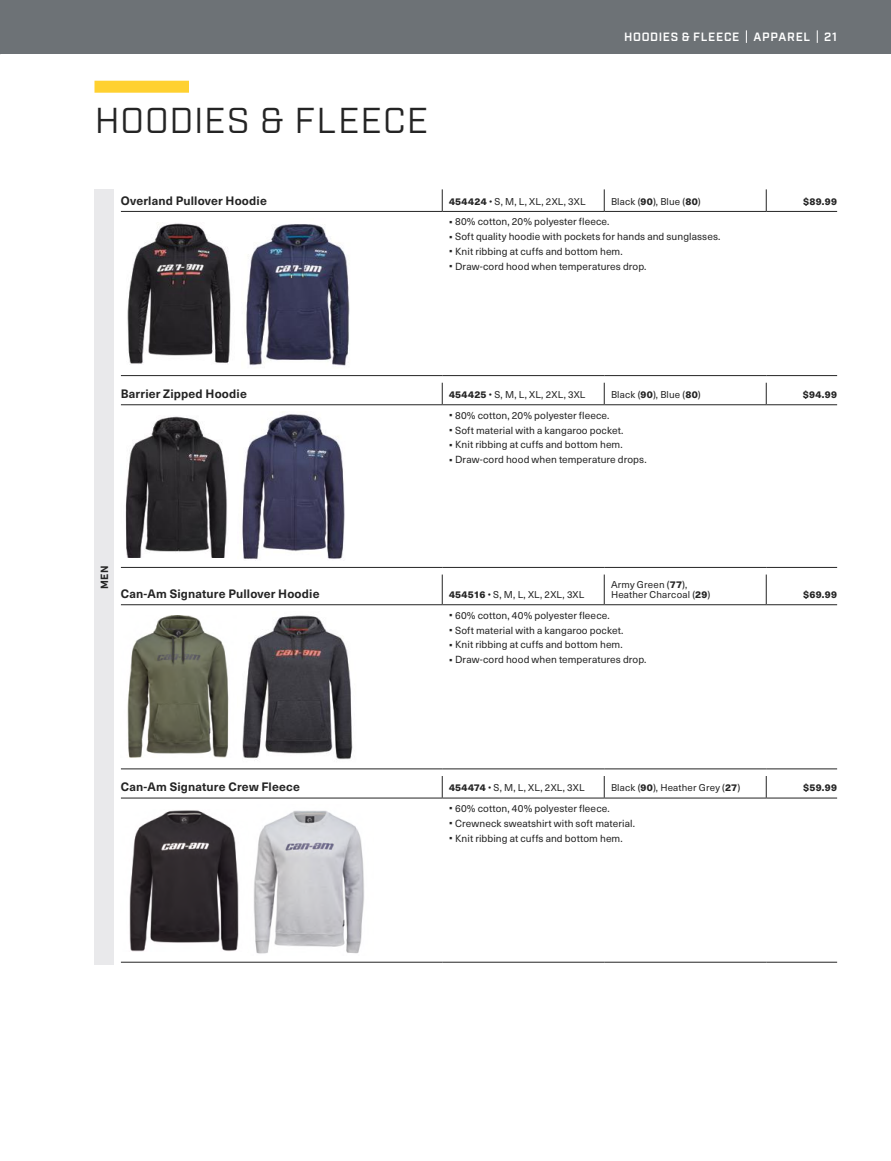
<style>
.page{position:relative;width:891px;height:1161px;background:#fff}
.page>*{position:absolute;margin:0;border:0;box-sizing:border-box;transform-origin:0 0}
.t1{font:36px "Industry";letter-spacing:.03em;color:#242424}
.t2{font:700 12px "Neue Haas Unica W1 G";letter-spacing:.01em;color:#242424}
.t3{font:600 12px "Industry";letter-spacing:.055em;color:#fff}
.t4{font:700 10.5px "Industry";color:#242424}
.t5{font:10.2px/14.9px "Neue Haas Unica W1 G";letter-spacing:.005em;color:#242424}
.t6{font:9.75px/9.8px "Neue Haas Unica W1 G";letter-spacing:.015em;color:#242424}
.t7{font:800 9.75px "Neue Haas Unica W1 G";letter-spacing:.015em;color:#242424}
.s1{font-weight:800}
.s2{font-weight:800;font-size:12.75px}
</style>
<div class="page">
<div style="left:94px;top:81px;width:95px;height:12px;background:#ffd130"></div>
<div style="left:94px;top:189px;width:20px;height:776px;background:#e9e9eb"></div>
<svg style="left:604px;top:189px;width:1px;height:22px"></svg>
<hr style="left:442px;top:211px;width:162px;height:1px;background:#242424">
<hr style="left:604px;top:211px;width:162px;height:1px;background:#242424">
<svg style="left:442px;top:189px;width:1px;height:22px"></svg>
<hr style="left:121px;top:211px;width:321px;height:1px;background:#242424">
<svg style="left:766px;top:189px;width:1px;height:22px"></svg>
<hr style="left:766px;top:211px;width:71px;height:1px;background:#242424">
<hr style="left:121px;top:375px;width:321px;height:1px;background:#242424">
<hr style="left:442px;top:375px;width:162px;height:1px;background:#242424">
<hr style="left:604px;top:375px;width:162px;height:1px;background:#242424">
<hr style="left:766px;top:375px;width:71px;height:1px;background:#242424">
<img style="left:246px;top:224px;width:104px;height:142px">
<img style="left:127px;top:223px;width:104px;height:141px">
<svg style="left:604px;top:383px;width:1px;height:21px"></svg>
<hr style="left:442px;top:404px;width:162px;height:1px;background:#242424">
<hr style="left:604px;top:404px;width:162px;height:1px;background:#242424">
<svg style="left:442px;top:383px;width:1px;height:21px"></svg>
<hr style="left:121px;top:404px;width:321px;height:1px;background:#242424">
<svg style="left:766px;top:383px;width:1px;height:21px"></svg>
<hr style="left:766px;top:404px;width:71px;height:1px;background:#242424">
<hr style="left:121px;top:567px;width:321px;height:1px;background:#242424">
<hr style="left:442px;top:567px;width:162px;height:1px;background:#242424">
<hr style="left:604px;top:567px;width:162px;height:1px;background:#242424">
<hr style="left:766px;top:567px;width:71px;height:1px;background:#242424">
<img style="left:242px;top:412px;width:103px;height:147px">
<img style="left:125px;top:416px;width:102px;height:141px">
<svg style="left:604px;top:575px;width:1px;height:29px"></svg>
<hr style="left:442px;top:604px;width:162px;height:1px;background:#242424">
<hr style="left:604px;top:604px;width:162px;height:1px;background:#242424">
<svg style="left:442px;top:575px;width:1px;height:29px"></svg>
<hr style="left:121px;top:604px;width:321px;height:1px;background:#242424">
<svg style="left:766px;top:575px;width:1px;height:29px"></svg>
<hr style="left:766px;top:604px;width:71px;height:1px;background:#242424">
<hr style="left:121px;top:769px;width:321px;height:1px;background:#242424">
<hr style="left:442px;top:769px;width:162px;height:1px;background:#242424">
<hr style="left:604px;top:769px;width:162px;height:1px;background:#242424">
<hr style="left:766px;top:769px;width:71px;height:1px;background:#242424">
<img style="left:242px;top:615px;width:111px;height:145px">
<img style="left:127px;top:616px;width:102px;height:142px">
<svg style="left:604px;top:776px;width:1px;height:22px"></svg>
<hr style="left:442px;top:798px;width:162px;height:1px;background:#242424">
<hr style="left:604px;top:798px;width:162px;height:1px;background:#242424">
<svg style="left:442px;top:776px;width:1px;height:22px"></svg>
<hr style="left:121px;top:798px;width:321px;height:1px;background:#242424">
<svg style="left:766px;top:776px;width:1px;height:22px"></svg>
<hr style="left:766px;top:798px;width:71px;height:1px;background:#242424">
<hr style="left:121px;top:962px;width:321px;height:1px;background:#242424">
<hr style="left:442px;top:962px;width:162px;height:1px;background:#242424">
<hr style="left:604px;top:962px;width:162px;height:1px;background:#242424">
<hr style="left:766px;top:962px;width:71px;height:1px;background:#242424">
<img style="left:253px;top:810px;width:111px;height:144px">
<img style="left:129px;top:810px;width:110px;height:142px">
<div style="left:0;top:0;width:891px;height:54px;background:#6d7276"></div>
<svg style="left:746px;top:30px;width:1px;height:13px"></svg>
<svg style="left:817px;top:30px;width:1px;height:13px"></svg>
<h1 class="t1" style="left:95px;top:99px;width:335px">HOODIES &amp; FLEECE</h1>
<p class="t3" style="left:624px;top:29px;width:214px">HOODIES &amp; FLEECE APPAREL 21</p>
<p class="t2" style="left:121px;top:191px;width:147px">Overland Pullover Hoodie</p>
<p class="t6" style="left:449px;top:196px;width:138px"><span class="s1">454424</span> • S, M, L, XL, 2XL, 3XL</p>
<p class="t6" style="left:611px;top:196px;width:91px">Black (<span class="s1">90</span>), Blue (<span class="s1">80</span>)</p>
<p class="t7" style="left:803px;top:194px;width:36px">$89.99</p>
<p class="t5" style="left:449px;top:214px;width:273px"><span class="s2">·</span> 80% cotton, 20% polyester fleece.<br><span class="s2">·</span> Soft quality hoodie with pockets for hands and sunglasses. <span class="s2">·</span> Knit ribbing at cuffs and bottom hem.<br><span class="s2">·</span> Draw-cord hood when temperatures drop.</p>
<p class="t2" style="left:121px;top:385px;width:127px">Barrier Zipped Hoodie</p>
<p class="t6" style="left:449px;top:389px;width:138px"><span class="s1">454425</span> • S, M, L, XL, 2XL, 3XL</p>
<p class="t6" style="left:611px;top:389px;width:91px">Black (<span class="s1">90</span>), Blue (<span class="s1">80</span>)</p>
<p class="t7" style="left:803px;top:387px;width:36px">$94.99</p>
<p class="t5" style="left:449px;top:407px;width:199px"><span class="s2">·</span> 80% cotton, 20% polyester fleece.<br><span class="s2">·</span> Soft material with a kangaroo pocket.<br><span class="s2">·</span> Knit ribbing at cuffs and bottom hem.<br><span class="s2">·</span> Draw-cord hood when temperature drops.</p>
<p class="t4" style="left:98px;top:589px;width:25px;rotate:-90deg">MEN</p>
<p class="t2" style="left:121px;top:585px;width:200px">Can-Am Signature Pullover Hoodie</p>
<p class="t6" style="left:449px;top:589px;width:137px"><span class="s1">454516</span> • S, M, L, XL, 2XL, 3XL</p>
<p class="t6" style="left:611px;top:579px;width:101px">Army Green (<span class="s1">77</span>),<br>Heather Charcoal (<span class="s1">29</span>)</p>
<p class="t7" style="left:803px;top:587px;width:35px">$69.99</p>
<p class="t5" style="left:449px;top:607px;width:199px"><span class="s2">·</span> 60% cotton, 40% polyester fleece.<br><span class="s2">·</span> Soft material with a kangaroo pocket.<br><span class="s2">·</span> Knit ribbing at cuffs and bottom hem.<br><span class="s2">·</span> Draw-cord hood when temperatures drop.</p>
<p class="t2" style="left:121px;top:778px;width:181px">Can-Am Signature Crew Fleece</p>
<p class="t6" style="left:449px;top:782px;width:137px"><span class="s1">454474</span> • S, M, L, XL, 2XL, 3XL</p>
<p class="t6" style="left:611px;top:782px;width:131px">Black (<span class="s1">90</span>), Heather Grey (<span class="s1">27</span>)</p>
<p class="t7" style="left:803px;top:780px;width:35px">$59.99</p>
<p class="t5" style="left:449px;top:800px;width:187px"><span class="s2">·</span> 60% cotton, 40% polyester fleece.<br><span class="s2">·</span> Crewneck sweatshirt with soft material. <span class="s2">·</span> Knit ribbing at cuffs and bottom hem.</p>
</div>
